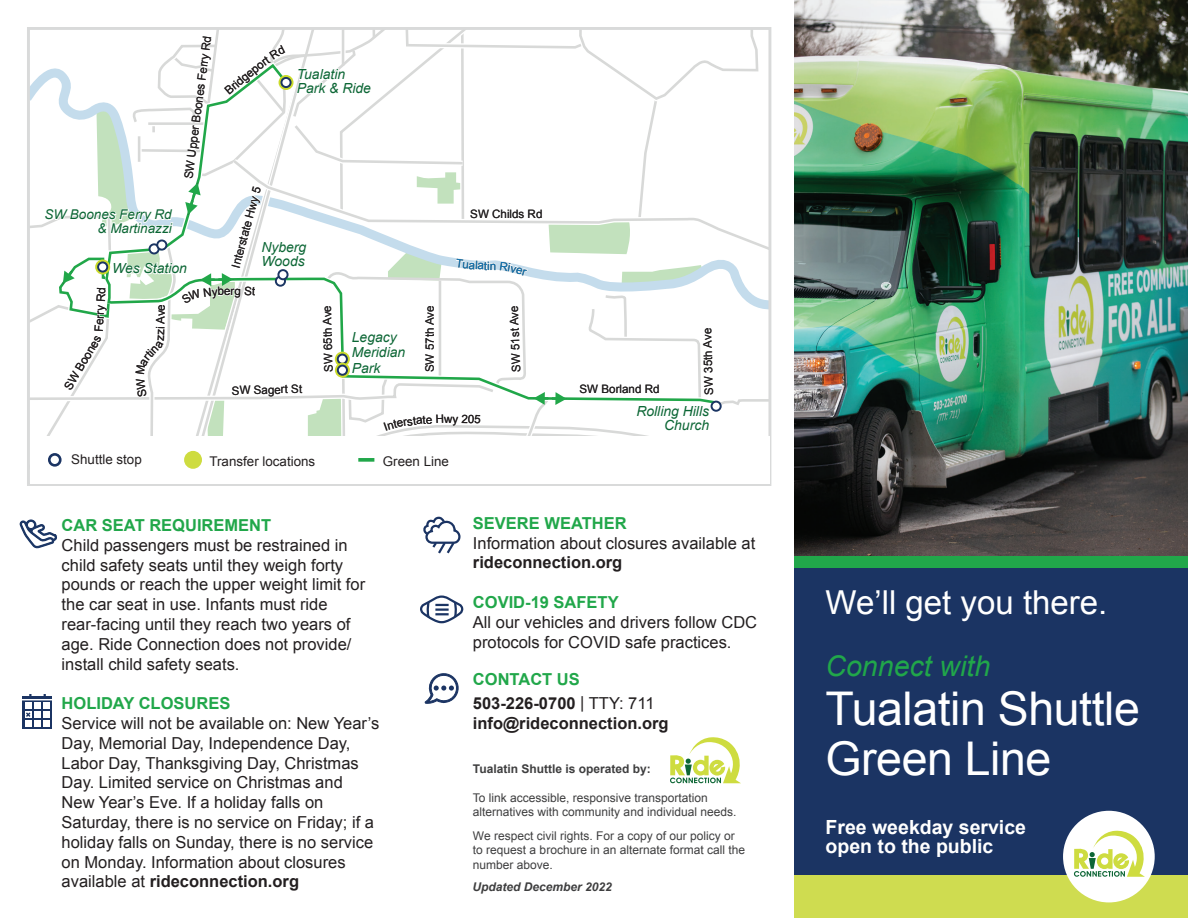
<style>
.page{position:relative;width:1188px;height:918px;background:#fff}
.page>*{position:absolute;margin:0;border:0;box-sizing:border-box;transform-origin:0 0}
.t1{font:46.5px/49.5px "Arial";letter-spacing:-.01em;color:#fff}
.t2{font:33px "Arial";color:#fff}
.t3{font:italic 28.5px "Arial";color:#21a74a}
.t4{font:700 19.5px/19.5px "Arial";color:#fff}
.t5{font:16.5px/19.8px "Arial";color:#231f20}
.t6{font:700 16.5px/24px "Arial";color:#231f20}
.t7{font:700 16.5px "Arial";color:#21a74a}
.t8{font:italic 13.95px/14px "Arial";color:#0c6635}
.t9{font:italic 13.5px/13.5px "Arial";color:#0c6635;text-align:right}
.t10{font:13.35px "Arial";color:#231f20}
.t11{font:12px/14.4px "Arial";color:#3e3e3f}
.t12{font:700 12px "Arial";color:#3e3e3f}
.t13{font:italic 700 12px "Arial";color:#3e3e3f}
.t14{font:11.55px "Arial";color:#3e3e3f}
.t15{font:11.55px "Arial";color:#231f20}
.s1{font-weight:700}
.s2{color:#21a74a}
.s3{font-weight:400}
</style>
<div class="page">
<div style="left:795px;top:567px;width:393px;height:316px;background:#1b3463"></div>
<div style="left:795px;top:875px;width:393px;height:43px;background:#cfdc50"></div>
<div style="left:1063px;top:811px;width:92px;height:91px;background:#fff;border-radius:50%"></div>
<img style="left:795px;top:0;width:393px;height:556px">
<div style="left:795px;top:556px;width:393px;height:12px;background:#21a74a"></div>
<svg style="left:1074px;top:831px;width:71px;height:46px"></svg>
<svg style="left:670px;top:737px;width:71px;height:46px"></svg>
<svg style="left:424px;top:673px;width:35px;height:31px"></svg>
<div style="left:23px;top:697px;width:29px;height:32px;background:#1b3463"></div>
<div style="left:25px;top:702px;width:7px;height:7px;background:#fff"></div>
<div style="left:34px;top:702px;width:7px;height:7px;background:#fff"></div>
<div style="left:43px;top:702px;width:7px;height:7px;background:#fff"></div>
<div style="left:34px;top:711px;width:7px;height:7px;background:#fff"></div>
<div style="left:43px;top:711px;width:7px;height:7px;background:#fff"></div>
<hr style="left:20px;top:699px;width:37px;height:1px;background:#fff">
<svg style="left:25px;top:711px;width:7px;height:7px"></svg>
<div style="left:25px;top:720px;width:7px;height:7px;background:#fff"></div>
<div style="left:34px;top:720px;width:7px;height:7px;background:#fff"></div>
<div style="left:43px;top:720px;width:7px;height:7px;background:#fff"></div>
<svg style="left:19px;top:27px;width:751px;height:597px"></svg>
<p class="t14" style="left:180px;top:178px;width:146px;rotate:-82deg">SW Upper Boones Ferry Rd</p>
<p class="t9" style="left:44px;top:208px;width:129px">SW Boones Ferry Rd &amp; Martinazzi</p>
<p class="t8" style="left:112px;top:262px;width:76px">Wes Station</p>
<p class="t15" style="left:91px;top:332px;width:47px;rotate:-86deg">Ferry Rd</p>
<p class="t15" style="left:61px;top:385px;width:63px;rotate:-60deg">SW Boones</p>
<p class="t8" style="left:297px;top:68px;width:76px">Tualatin<br>Park &amp; Ride</p>
<p class="t14" style="left:228px;top:266px;width:85px;rotate:-75deg">Interstate Hwy 5</p>
<p class="t8" style="left:261px;top:240px;width:46px">Nyberg<br>Woods</p>
<p class="t15" style="left:231px;top:283px;width:5px">r</p>
<p class="t14" style="left:321px;top:372px;width:68px;rotate:-91deg">SW 65th Ave</p>
<p class="t8" style="left:352px;top:329px;width:55px;line-height:15.5px">Legacy<br>Meridian<br>Park</p>
<p class="t14" style="left:422px;top:372px;width:68px;rotate:-90deg">SW 57th Ave</p>
<p class="t14" style="left:470px;top:207px;width:74px">SW Childs Rd</p>
<p class="t14" style="left:509px;top:372px;width:68px;rotate:-92deg">SW 51st Ave</p>
<p class="t14" style="left:232px;top:383px;width:72px;rotate:-1deg">SW Sagert St</p>
<p class="t14" style="left:580px;top:382px;width:81px">SW Borland Rd</p>
<p class="t14" style="left:702px;top:395px;width:68px;rotate:-92deg">SW 35th Ave</p>
<p class="t15" style="left:452px;top:411px;width:7px">y</p>
<p class="t8" style="left:636px;top:404px;width:74px;text-align:right">Rolling Hills<br>Church</p>
<p class="t10" style="left:71px;top:451px;width:72px">Shuttle stop</p>
<p class="t10" style="left:210px;top:453px;width:107px">Transfer locations</p>
<p class="t10" style="left:383px;top:453px;width:68px">Green Line</p>
<p class="t7" style="left:62px;top:514px;width:211px">CAR SEAT REQUIREMENT</p>
<p class="t5" style="left:62px;top:535px;width:305px">Child passengers must be restrained in child safety seats until they weigh forty pounds or reach the upper weight limit for the car seat in use. Infants must ride rear-facing until they reach two years of age. Ride Connection does not provide/ install child safety seats.</p>
<p class="t7" style="left:62px;top:693px;width:170px">HOLIDAY CLOSURES</p>
<p class="t5" style="left:62px;top:714px;width:319px">Service will not be available on: New Year’s Day, Memorial Day, Independence Day, Labor Day, Thanksgiving Day, Christmas Day. Limited service on Christmas and New Year’s Eve. If a holiday falls on Saturday, there is no service on Friday; if a holiday falls on Sunday, there is no service on Monday. Information about closures available at <span class="s1">rideconnection.org</span></p>
<p class="t7" style="left:473px;top:512px;width:155px">SEVERE WEATHER</p>
<p class="t5" style="left:473px;top:533px;width:284px">Information about closures available at</p>
<p class="t6" style="left:473px;top:551px;width:151px">rideconnection.org</p>
<p class="t7" style="left:473px;top:591px;width:147px">COVID-19 SAFETY</p>
<p class="t5" style="left:473px;top:612px;width:286px">All our vehicles and drivers follow CDC protocols for COVID safe practices.</p>
<p class="t6" style="left:473px;top:668px;width:183px"><span class="s2">CONTACT US<br></span>503-226-0700 <span class="s3">| TTY: 711</span></p>
<p class="t6" style="left:473px;top:712px;width:197px">info@rideconnection.org</p>
<p class="t12" style="left:473px;top:761px;width:179px">Tualatin Shuttle is operated by:</p>
<p class="t11" style="left:473px;top:791px;width:265px">To link accessible, responsive transportation alternatives with community and individual needs.</p>
<p class="t11" style="left:473px;top:829px;width:274px">We respect civil rights. For a copy of our policy or to request a brochure in an alternate format call the number above.</p>
<p class="t13" style="left:472px;top:879px;width:141px">Updated December 2022</p>
<h2 class="t2" style="left:826px;top:581px;width:283px">We’ll get you there.</h2>
<h3 class="t3" style="left:826px;top:647px;width:166px">Connect with</h3>
<h1 class="t1" style="left:826px;top:685px;width:316px">Tualatin Shuttle<br>Green Line</h1>
<p class="t4" style="left:826px;top:818px;width:202px">Free weekday service open to the public</p>
</div>
